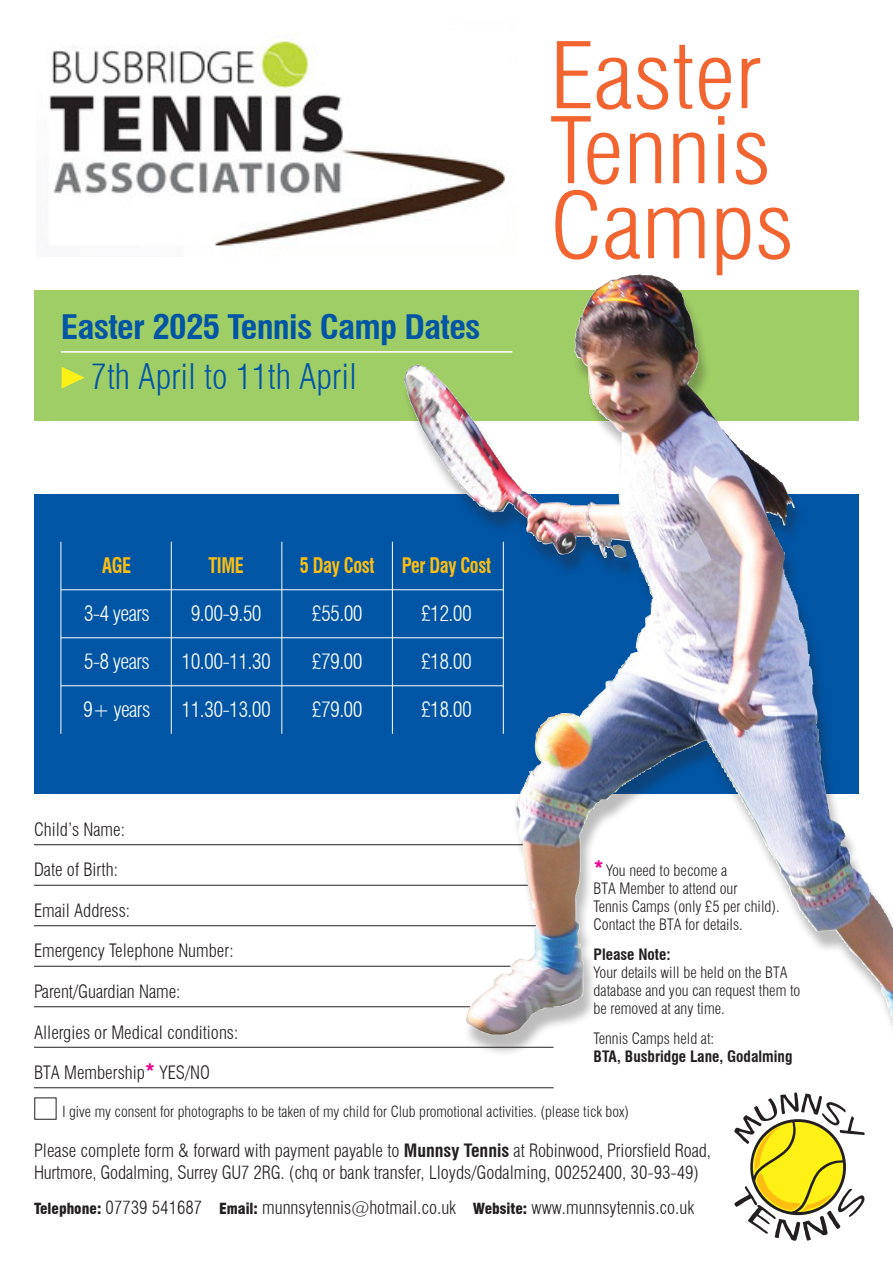
<style>
.page{position:relative;width:893px;height:1263px;background:#fff}
.page>*{position:absolute;margin:0;border:0;box-sizing:border-box;transform-origin:0 0}
.t1{font:300 condensed 90px "Swiss 721 BT";color:#f26430;scale:1.09 1}
.t2{font:300 condensed 34.5px "Swiss 721 BT";color:#0155a5}
.t3{font:700 condensed 33px "Swiss 721 BT";letter-spacing:-.02em;color:#0155a5;scale:1.06 1}
.t4{font:300 condensed 21px "Swiss 721 BT";letter-spacing:-.03em;color:#fff}
.t5{font:700 condensed 21px "Swiss 721 BT";letter-spacing:-.02em;color:#fdbe12;scale:.87 1}
.t6{font:300 condensed 18px/21.6px "Swiss 721 BT";color:#231f20}
.t7{font:300 condensed 15.45px/18.1px "Swiss 721 BT";color:#231f20}
.t8{font:700 condensed 15.45px "Swiss 721 BT";color:#231f20}
.t9{font:300 condensed 15px "Swiss 721 BT";color:#231f20}
.s1{font-weight:700;font-size:21px;color:#ed028c}
.s2{font-weight:700}
.s3{font-weight:900;font-size:15px}
</style>
<div class="page">
<div style="left:34px;top:494px;width:825px;height:300px;background:#0155a5"></div>
<div style="left:34px;top:290px;width:825px;height:130px;background:#9fce66"></div>
<img style="left:49px;top:33px;width:456px;height:213px">
<hr style="left:61px;top:351px;width:451px;height:2px;background:#fff">
<svg style="left:62px;top:367px;width:23px;height:21px"></svg>
<hr style="left:61px;top:589px;width:442px;height:1px;background:#fff">
<hr style="left:61px;top:637px;width:442px;height:1px;background:#fff">
<hr style="left:61px;top:685px;width:442px;height:1px;background:#fff">
<hr style="left:61px;top:542px;width:1px;height:192px;background:#fff">
<hr style="left:171px;top:542px;width:1px;height:192px;background:#fff">
<hr style="left:282px;top:542px;width:1px;height:192px;background:#fff">
<hr style="left:392px;top:542px;width:1px;height:192px;background:#fff">
<svg style="left:734px;top:1092px;width:131px;height:149px"></svg>
<hr style="left:34px;top:844px;width:520px;height:1px;background:#231f20">
<hr style="left:34px;top:885px;width:520px;height:1px;background:#231f20">
<hr style="left:34px;top:925px;width:520px;height:1px;background:#231f20">
<hr style="left:34px;top:966px;width:520px;height:1px;background:#231f20">
<hr style="left:34px;top:1006px;width:520px;height:1px;background:#231f20">
<hr style="left:34px;top:1047px;width:520px;height:1px;background:#231f20">
<hr style="left:34px;top:1087px;width:520px;height:1px;background:#231f20">
<div style="left:402px;top:280px;width:491px;height:802px;background:#231f20;opacity:.3"></div>
<img style="left:410px;top:276px;width:219px;height:229px">
<p class="t3" style="left:61px;top:307px;width:397px">Easter 2025 Tennis Camp Dates</p>
<p class="t2" style="left:91px;top:356px;width:268px">7th April to 11th April</p>
<p class="t1" style="left:550px;top:22px;width:196px">Easter</p>
<p class="t1" style="left:550px;top:97px;width:204px">Tennis</p>
<p class="t1" style="left:550px;top:172px;width:225px">Camps</p>
<p class="t5" style="left:102px;top:553px;width:35px">AGE</p>
<p class="t5" style="left:208px;top:553px;width:42px">TIME</p>
<p class="t5" style="left:300px;top:553px;width:87px">5 Day Cost</p>
<p class="t5" style="left:402px;top:553px;width:104px">Per Day Cost</p>
<p class="t4" style="left:84px;top:601px;width:68px">3-4 years</p>
<p class="t4" style="left:191px;top:601px;width:72px">9.00-9.50</p>
<p class="t4" style="left:312px;top:601px;width:52px">£55.00</p>
<p class="t4" style="left:421px;top:601px;width:52px">£12.00</p>
<p class="t4" style="left:84px;top:649px;width:68px">5-8 years</p>
<p class="t4" style="left:182px;top:649px;width:91px">10.00-11.30</p>
<p class="t4" style="left:312px;top:649px;width:52px">£79.00</p>
<p class="t4" style="left:421px;top:649px;width:52px">£18.00</p>
<p class="t4" style="left:83px;top:697px;width:69px">9+ years</p>
<p class="t4" style="left:182px;top:697px;width:91px">11.30-13.00</p>
<p class="t4" style="left:312px;top:697px;width:52px">£79.00</p>
<p class="t4" style="left:421px;top:697px;width:52px">£18.00</p>
<p class="t6" style="left:34px;top:819px;width:92px">Child’s Name:</p>
<p class="t6" style="left:34px;top:859px;width:85px">Date of Birth:</p>
<p class="t6" style="left:34px;top:900px;width:97px">Email Address:</p>
<p class="t6" style="left:34px;top:940px;width:201px">Emergency Telephone Number:</p>
<p class="t6" style="left:34px;top:981px;width:148px">Parent/Guardian Name:</p>
<p class="t6" style="left:34px;top:1021px;width:206px">Allergies or Medical conditions:</p>
<p class="t6" style="left:34px;top:1062px;width:178px">BTA Membership<span class="s1">*</span> YES/NO</p>
<p class="t9" style="left:63px;top:1102px;width:568px">I give my consent for photographs to be taken of my child for Club promotional activities. (please tick box)</p>
<p class="t7" style="left:594px;top:861px;width:135px"><span class="s1">*</span>You need to become a</p>
<p class="t7" style="left:594px;top:879px;width:145px">BTA Member to attend our</p>
<p class="t7" style="left:594px;top:897px;width:188px">Tennis Camps (only £5 per child).</p>
<p class="t7" style="left:594px;top:915px;width:151px">Contact the BTA for details.</p>
<p class="t8" style="left:594px;top:945px;width:79px">Please Note:</p>
<p class="t7" style="left:594px;top:963px;width:195px">Your details will be held on the BTA</p>
<p class="t7" style="left:594px;top:981px;width:208px">database and you can request them to be removed at any time.</p>
<p class="t7" style="left:594px;top:1029px;width:122px">Tennis Camps held at:</p>
<p class="t8" style="left:594px;top:1047px;width:200px">BTA, Busbridge Lane, Godalming</p>
<p class="t6" style="left:34px;top:1140px;width:678px">Please complete form &amp; forward with payment payable to <span class="s2">Munnsy Tennis</span> at Robinwood, Priorsfield Road,<br>Hurtmore, Godalming, Surrey GU7 2RG. (chq or bank transfer, Lloyds/Godalming, 00252400, 30-93-49)</p>
<p class="t6" style="left:34px;top:1196px;width:662px"><span class="s3">Telephone:</span> 07739 541687 <span class="s3">Email:</span> munnsytennis@hotmail.co.uk <span class="s3">Website:</span> www.munnsytennis.co.uk</p>
</div>
